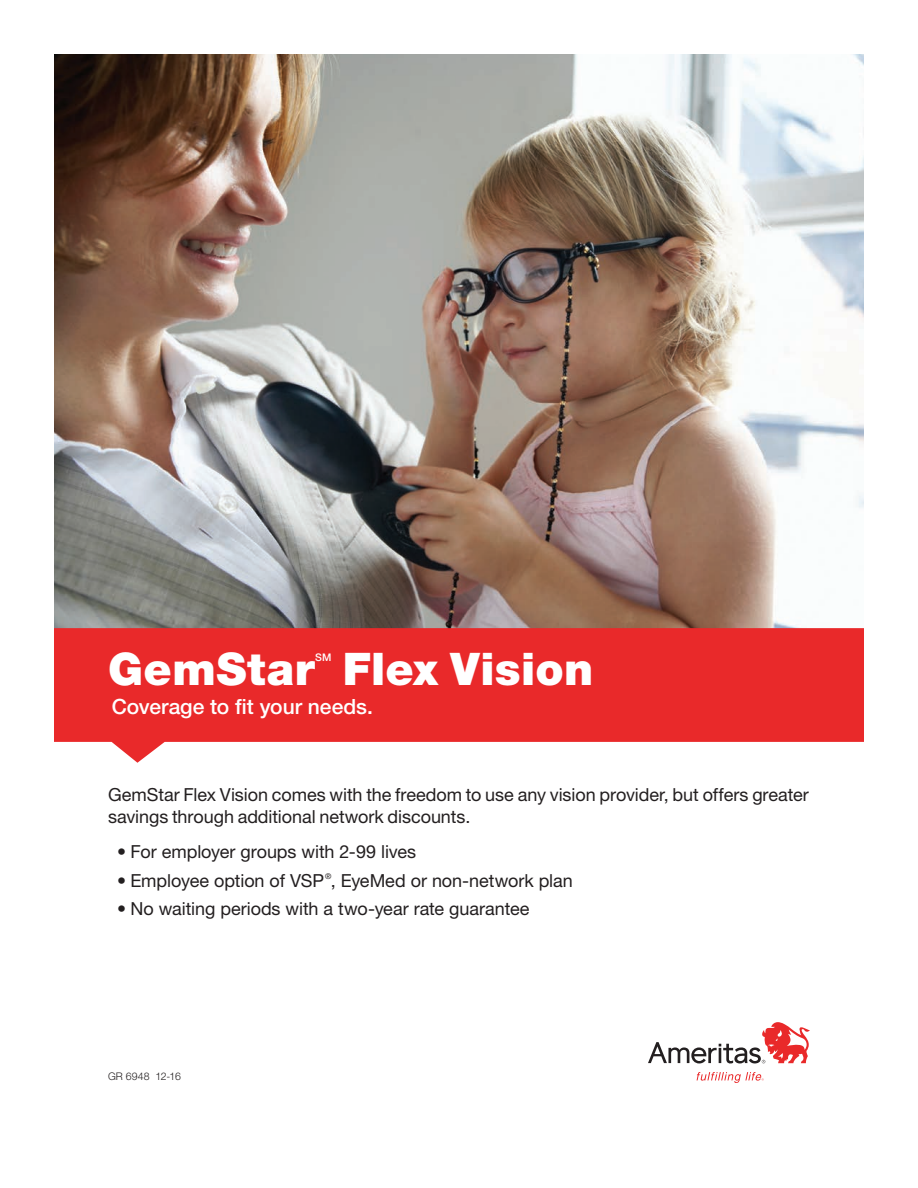
<style>
.page{position:relative;width:918px;height:1188px;background:#fff}
.page>*{position:absolute;margin:0;border:0;box-sizing:border-box;transform-origin:0 0}
.t1{font:900 45px "Helvetica Neue LT Std";letter-spacing:.01em;color:#fff}
.t2{font:500 21px "Helvetica Neue LT Std";color:#fff}
.t3{font:18px/21.8px "Helvetica Neue LT Std";letter-spacing:-.005em;color:#231f20}
.t4{font:300 10.5px "Helvetica Neue LT Std";letter-spacing:.015em;color:#231f20}
.t5{font:500 10.5px "Helvetica Neue LT Std";color:#fff}
.t6{font:7.8px "Helvetica Neue LT Std";color:#231f20}
</style>
<div class="page">
<img style="left:54px;top:54px;width:810px;height:574px">
<svg style="left:54px;top:628px;width:810px;height:135px;fill:#e9292a"></svg>
<svg style="left:697px;top:1072px;width:67px;height:11px"></svg>
<svg style="left:648px;top:1022px;width:162px;height:41px"></svg>
<h1 class="t1" style="left:108px;top:642px;width:208px">GemStar</h1>
<p class="t5" style="left:315px;top:651px;width:18px">SM</p>
<h1 class="t1" style="left:343px;top:642px;width:252px">Flex Vision</h1>
<p class="t2" style="left:112px;top:694px;width:263px">Coverage to fit your needs.</p>
<p class="t3" style="left:108px;top:784px;width:702px">GemStar Flex Vision comes with the freedom to use any vision provider, but offers greater savings through additional network discounts.</p>
<p class="t3" style="left:117px;top:841px;width:301px">• For employer groups with 2-99 lives</p>
<p class="t3" style="left:117px;top:869px;width:457px">• Employee option of VSP , EyeMed or non-network plan</p>
<p class="t6" style="left:325px;top:872px;width:8px">®</p>
<p class="t3" style="left:117px;top:898px;width:414px">• No waiting periods with a two-year rate guarantee</p>
<p class="t4" style="left:108px;top:1070px;width:74px">GR 6948 12-16</p>
</div>
